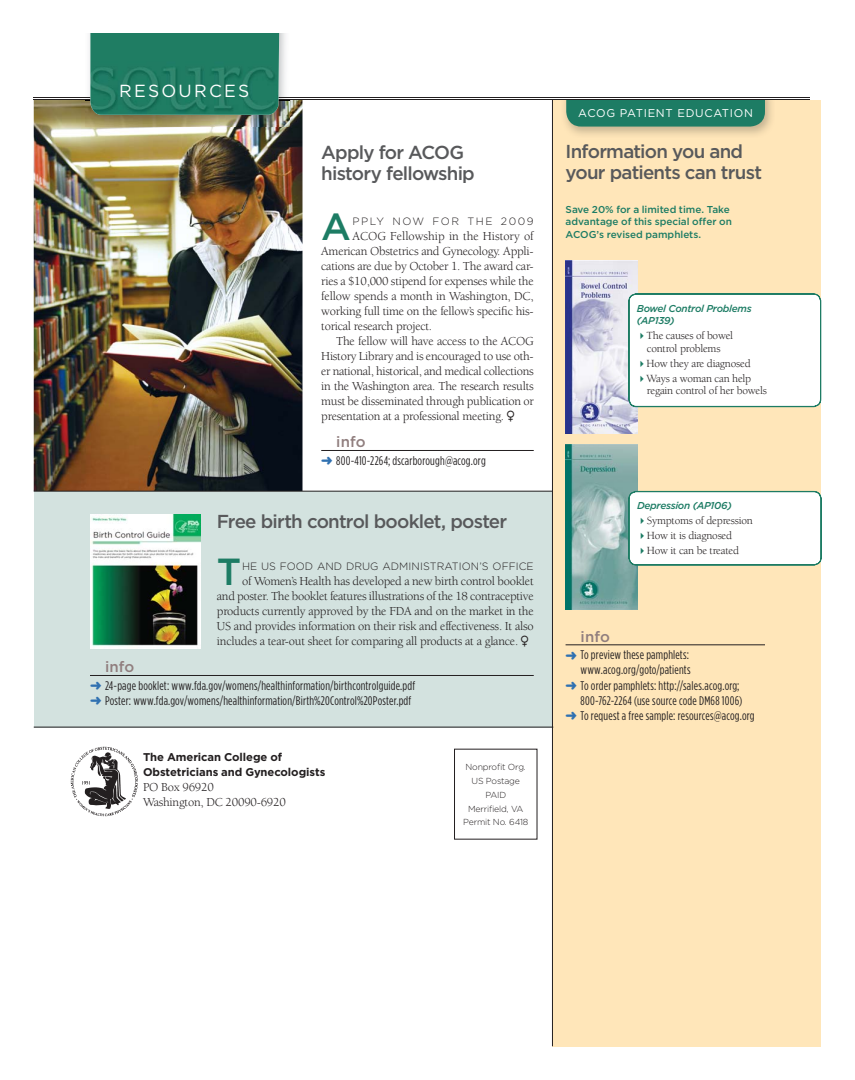
<style>
.page{position:relative;width:855px;height:1080px;background:#fff}
.page>*{position:absolute;margin:0;border:0;box-sizing:border-box;transform-origin:0 0}
.t1{font:500 37.75px "Gotham";color:#1d7c64}
.t2{font:500 18.75px/21.2px "Gotham";letter-spacing:-.04em;color:#58595b}
.t3{font:17.5px "Gotham";letter-spacing:.13em;color:#fff}
.t4{font:500 15px "Gotham";letter-spacing:.01em;color:#907e7e}
.t5{font:12.5px/15px "Berkeley";letter-spacing:-.02em;color:#231f20;text-align:justify}
.t6{font:12.5px/15px "Gotham Condensed";letter-spacing:.015em;color:#231f20}
.t7{font:11.25px/12.5px "Berkeley";letter-spacing:-.02em;color:#231f20;text-align:center}
.t8{font:700 11.25px/15px "Gotham";letter-spacing:-.005em;color:#231f20}
.t9{font:11.25px "Gotham";letter-spacing:.06em;color:#fff}
.t10{font:300 10.62px "Gotham";letter-spacing:.005em;color:#231f20}
.t11{font:300 10.62px "Gotham";letter-spacing:.145em;color:#231f20}
.t12{font:500 10px/12.5px "Gotham";color:#1d7c64}
.t13{font:italic 500 10px/12.5px "Gotham";letter-spacing:-.03em;color:#1d7c64}
.t14{font:300 8.75px/13.8px "Gotham";letter-spacing:-.02em;color:#231f20;text-align:center}
.s1{font-family:"Zeal"}
.s2{color:#3071b1}
.s3{color:#1d7c64}
</style>
<div class="page">
<img style="left:34px;top:101px;width:269px;height:390px">
<div style="left:34px;top:491px;width:518px;height:236px;background:#d3e2df"></div>
<div style="left:552px;top:100px;width:269px;height:946px;background:#ffe6b9"></div>
<hr style="left:90px;top:675px;width:444px;height:1px;background:#231f20">
<div style="left:566px;top:84px;width:199px;height:43px;background:#1d7c64;border-radius:15px"></div>
<div style="left:518px;top:78px;width:303px;height:22px;background:#fff"></div>
<img style="left:70px;top:747px;width:68px;height:70px">
<hr style="left:34px;top:727px;width:519px;height:1px;background:#231f20">
<hr style="left:566px;top:645px;width:199px;height:1px;background:#231f20">
<hr style="left:552px;top:100px;width:1px;height:946px;background:#231f20">
<hr style="left:34px;top:98px;width:776px;height:1px;background:#231f20">
<hr style="left:34px;top:100px;width:776px;height:1px;background:#231f20">
<img style="left:85px;top:34px;width:204px;height:93px">
<img style="left:85px;top:98px;width:204px;height:3px">
<img style="left:90px;top:34px;width:189px;height:81px">
<img style="left:566px;top:444px;width:72px;height:165px">
<img style="left:566px;top:261px;width:72px;height:173px">
<div style="left:629px;top:491px;width:192px;height:74px;background:#fff"></div>
<hr style="left:321px;top:450px;width:213px;height:1px;background:#231f20">
<img style="left:90px;top:514px;width:110px;height:134px">
<hr style="left:34px;top:491px;width:518px;height:1px;background:#231f20">
<div style="left:629px;top:294px;width:192px;height:113px;background:#fff"></div>
<h3 class="t3" style="left:119px;top:85px;width:132px">RESOURCES</h3>
<h2 class="t2" style="left:321px;top:143px;width:155px">Apply for ACOG history fellowship</h2>
<h1 class="t1" style="left:321px;top:212px;width:31px">A</h1>
<p class="t11" style="left:353px;top:217px;width:183px">PPLY NOW FOR THE 2009</p>
<p class="t5" style="left:321px;top:230px;width:214px;text-indent:31px">ACOG Fellowship in the History of American Obstetrics and Gynecology. Appli&shy;cations are due by October 1. The award car&shy;ries a $10,000 stipend for expenses while the fellow spends a month in Washington, DC, working full time on the fellow’s specific his&shy;torical research project.</p>
<p class="t5" style="left:321px;top:335px;width:214px;text-indent:15px">The fellow will have access to the ACOG History Library and is encouraged to use oth&shy;er national, historical, and medical collections in the Washington area. The research results must be disseminated through publication or presentation at a professional meeting. <span class="s1">™</span></p>
<p class="t4" style="left:336px;top:436px;width:31px">info</p>
<p class="t6" style="left:321px;top:454px;width:166px"><span class="s2">➜</span> 800-410-2264; dscarborough@acog.org</p>
<h2 class="t2" style="left:217px;top:512px;width:292px">Free birth control booklet, poster</h2>
<h1 class="t1" style="left:217px;top:557px;width:26px">T</h1>
<p class="t10" style="left:242px;top:562px;width:293px">HE US FOOD AND DRUG ADMINISTRATION’S OFFICE</p>
<p class="t5" style="left:217px;top:575px;width:318px;text-indent:25px">of Women’s Health has developed a new birth control booklet and poster. The booklet features illustrations of the 18 contraceptive products currently approved by the FDA and on the market in the US and provides information on their risk and effectiveness. It also includes a tear-out sheet for comparing all products at a glance. <span class="s1">™</span></p>
<p class="t4" style="left:105px;top:661px;width:31px">info</p>
<p class="t6" style="left:90px;top:679px;width:327px"><span class="s2">➜</span> 24-page booklet: www.fda.gov/womens/healthinformation/birthcontrolguide.pdf <span class="s2">➜</span> Poster: www.fda.gov/womens/healthinformation/Birth%20Control%20Poster.pdf</p>
<p class="t8" style="left:143px;top:751px;width:184px">The American College of<br>Obstetricians and Gynecologists</p>
<p class="t5" style="left:143px;top:781px;width:144px">PO Box 96920<br>Washington, DC 20090-6920</p>
<p class="t14" style="left:463px;top:761px;width:67px">Nonprofit Org.<br>US Postage<br>PAID<br>Merrifield, VA<br>Permit No. 6418</p>
<p class="t9" style="left:578px;top:109px;width:176px">ACOG PATIENT EDUCATION</p>
<h2 class="t2" style="left:566px;top:142px;width:198px">Information you and your patients can trust</h2>
<p class="t12" style="left:566px;top:204px;width:168px">Save 20% for a limited time. Take advantage of this special offer on<br>ACOG’s revised pamphlets.</p>
<p class="t13" style="left:637px;top:303px;width:116px">Bowel Control Problems (AP139)</p>
<p class="t7" style="left:637px;top:331px;width:98px"><span class="s3">✔</span>The causes of bowel control problems</p>
<p class="t7" style="left:637px;top:358px;width:115px"><span class="s3">✔</span>How they are diagnosed</p>
<p class="t7" style="left:647px;top:373px;width:122px;text-align:left;text-indent:-10px"><span class="s3">✔</span>Ways a woman can help regain control of her bowels</p>
<p class="t13" style="left:637px;top:500px;width:96px">Depression (AP106)</p>
<p class="t7" style="left:637px;top:515px;width:117px"><span class="s3">✔</span>Symptoms of depression</p>
<p class="t7" style="left:637px;top:530px;width:97px"><span class="s3">✔</span>How it is diagnosed</p>
<p class="t7" style="left:637px;top:545px;width:104px"><span class="s3">✔</span>How it can be treated</p>
<p class="t4" style="left:581px;top:631px;width:31px">info</p>
<p class="t6" style="left:566px;top:648px;width:125px"><span class="s2">➜</span> To preview these pamphlets:</p>
<p class="t6" style="left:581px;top:663px;width:111px">www.acog.org/goto/patients</p>
<p class="t6" style="left:566px;top:679px;width:175px"><span class="s2">➜</span> To order pamphlets: http://sales.acog.org;</p>
<p class="t6" style="left:581px;top:694px;width:163px">800-762-2264 (use source code DM68 1006)</p>
<p class="t6" style="left:566px;top:709px;width:191px"><span class="s2">➜</span> To request a free sample: resources@acog.org</p>
</div>
